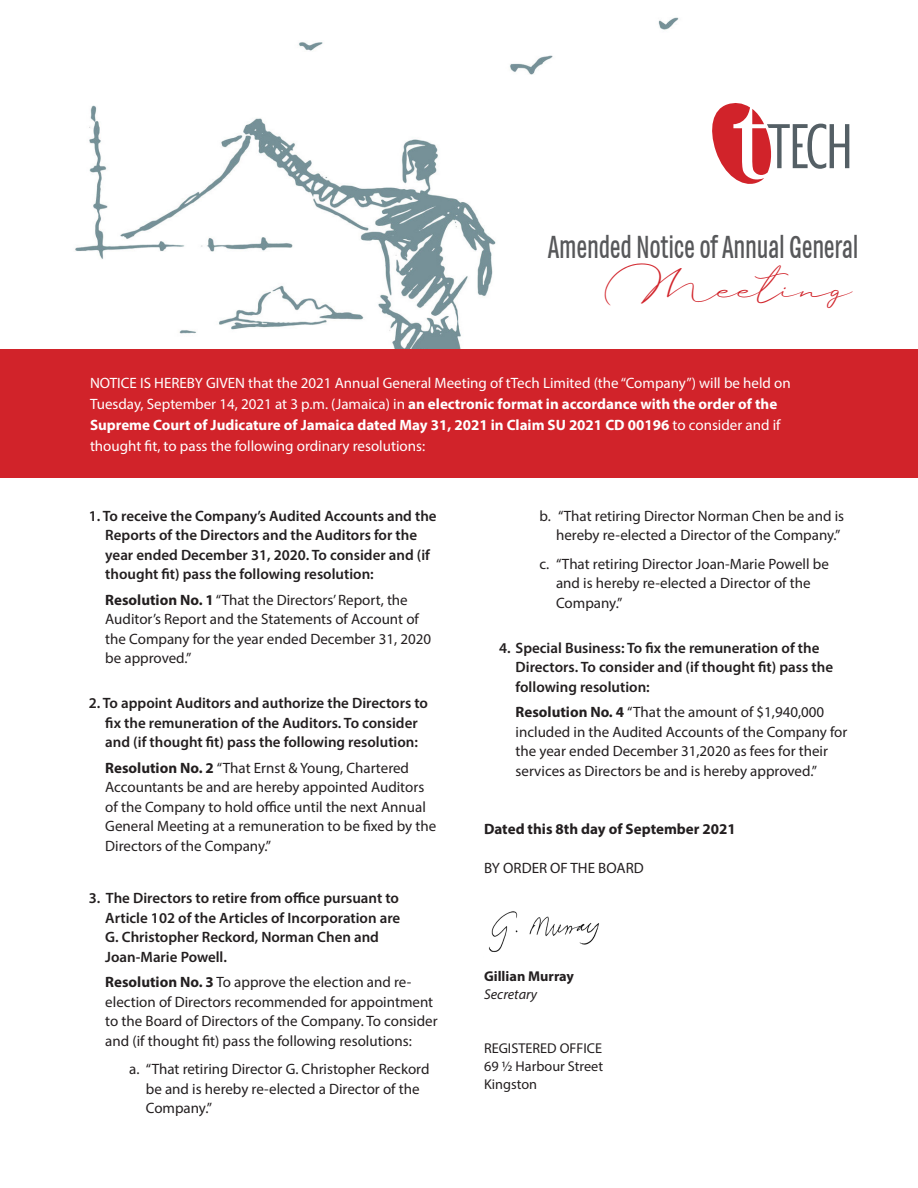
<style>
.page{position:relative;width:918px;height:1188px;background:#fff}
.page>*{position:absolute;margin:0;border:0;box-sizing:border-box;transform-origin:0 0}
.t1{font:43.65px "Herlyna";color:#d1232a}
.t2{font:31.5px "Chartwell Bars";letter-spacing:-.01em;color:#57585a}
.Text_indent_1_No_fir{font:15px/19.5px "Myriad Pro";color:#231f20}
.Text_Numbered_Paragr{font:600 15px/19.5px "Myriad Pro";color:#231f20}
.Text-_No_indent{font:15px/21px "Myriad Pro";color:#fff}
.Text_Numbered_Paragr-2{font:15px/19.5px "Myriad Pro";color:#231f20}
.Text-_No_indent-2{font:700 15px "Myriad Pro";color:#231f20}
.Text-_No_indent-3{font:15px "Myriad Pro";color:#231f20}
.Text{font:14.25px "Myriad Pro";color:#231f20}
.Text-2{font:700 14.25px "Myriad Pro";color:#231f20}
.Text-3{font:italic 14.25px "Myriad Pro";color:#231f20}
.s1{font-weight:700}
</style>
<div class="page">
<img style="left:75px;top:17px;width:604px;height:332px">
<img style="left:489px;top:911px;width:111px;height:41px">
<svg style="left:712px;top:103px;width:137px;height:81px"></svg>
<div style="left:508px;top:271px;width:410px;height:83px;background:#fff"></div>
<div style="left:0;top:349px;width:918px;height:129px;background:#d1232a"></div>
<p class="t2" style="left:548px;top:228px;width:312px">Amended Notice of Annual General</p>
<p class="t1" style="left:605px;top:263px;width:249px">Meeting</p>
<p class="Text-_No_indent" style="left:90px;top:372px;width:702px">NOTICE IS HEREBY GIVEN that the 2021 Annual General Meeting of tTech Limited (the “Company”) will be held on Tuesday, September 14, 2021 at 3 p.m. (Jamaica) in <span class="s1">an electronic format in accordance with the order of the Supreme Court of Judicature of Jamaica dated May 31, 2021 in Claim SU 2021 CD 00196</span> to consider and if thought fit, to pass the following ordinary resolutions:</p>
<p class="Text_Numbered_Paragr" style="left:105px;top:505px;width:333px;text-indent:-16px">1. To receive the Company’s Audited Accounts and the Reports of the Directors and the Auditors for the year ended December 31, 2020. To consider and (if thought fit) pass the following resolution:</p>
<p class="Text_indent_1_No_fir" style="left:105px;top:590px;width:327px"><span class="s1">Resolution No. 1</span> “That the Directors’ Report, the Auditor’s Report and the Statements of Account of the Company for the year ended December 31, 2020 be approved.”</p>
<p class="Text_Numbered_Paragr" style="left:89px;top:693px;width:341px;text-align:center">2. To appoint Auditors and authorize the Directors to fix the remuneration of the Auditors. To consider and (if thought fit) pass the following resolution:</p>
<p class="Text_indent_1_No_fir" style="left:105px;top:758px;width:332px"><span class="s1">Resolution No. 2</span> “That Ernst &amp; Young, Chartered Accountants be and are hereby appointed Auditors of the Company to hold office until the next Annual General Meeting at a remuneration to be fixed by the Directors of the Company.”</p>
<p class="Text_Numbered_Paragr" style="left:105px;top:888px;width:297px;text-indent:-16px">3. The Directors to retire from office pursuant to Article 102 of the Articles of Incorporation are G. Christopher Reckord, Norman Chen and Joan-Marie Powell.</p>
<p class="Text_indent_1_No_fir" style="left:105px;top:972px;width:334px"><span class="s1">Resolution No. 3</span> To approve the election and re&shy;election of Directors recommended for appointment to the Board of Directors of the Company. To consider and (if thought fit) pass the following resolutions:</p>
<p class="Text_Numbered_Paragr-2" style="left:146px;top:1059px;width:285px;text-indent:-16px">a. “That retiring Director G. Christopher Reckord be and is hereby re-elected a Director of the<br>Company.”</p>
<p class="Text_Numbered_Paragr-2" style="left:540px;top:506px;width:306px;text-align:right">b. “That retiring Director Norman Chen be and is hereby re-elected a Director of the Company.”</p>
<p class="Text_Numbered_Paragr-2" style="left:556px;top:554px;width:274px;text-indent:-16px">c. “That retiring Director Joan-Marie Powell be and is hereby re-elected a Director of the<br>Company.”</p>
<p class="Text_Numbered_Paragr" style="left:516px;top:637px;width:319px;text-indent:-16px">4. Special Business: To fix the remuneration of the<br>Directors. To consider and (if thought fit) pass the following resolution:</p>
<p class="Text_indent_1_No_fir" style="left:516px;top:702px;width:333px"><span class="s1">Resolution No. 4</span> “That the amount of $1,940,000 included in the Audited Accounts of the Company for the year ended December 31,2020 as fees for their services as Directors be and is hereby approved.”</p>
<p class="Text-_No_indent-2" style="left:484px;top:819px;width:253px">Dated this 8th day of September 2021</p>
<p class="Text-_No_indent-3" style="left:484px;top:859px;width:161px">BY ORDER OF THE BOARD</p>
<p class="Text-2" style="left:484px;top:967px;width:92px">Gillian Murray</p>
<p class="Text-3" style="left:484px;top:986px;width:55px">Secretary</p>
<p class="Text" style="left:484px;top:1040px;width:119px">REGISTERED OFFICE</p>
<p class="Text" style="left:484px;top:1058px;width:121px">69 ½ Harbour Street</p>
<p class="Text" style="left:484px;top:1076px;width:55px">Kingston</p>
</div>
